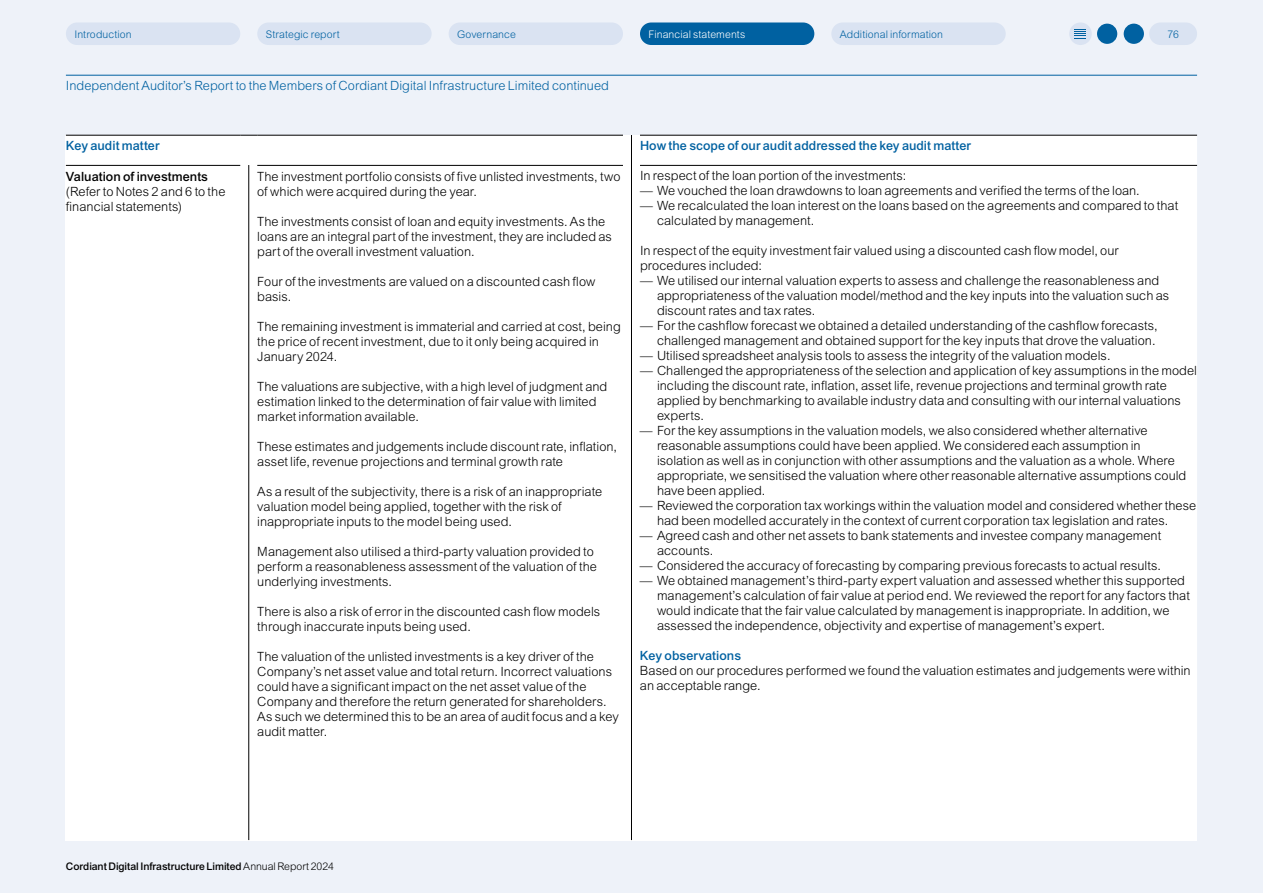
<style>
.page{position:relative;width:1263px;height:893px;background:#eef2f9}
.page>*{position:absolute;margin:0;border:0;box-sizing:border-box;transform-origin:0 0}
.t1{font:300 12.75px/15px "Arial MT Pro";letter-spacing:.005em;color:#000}
.t2{font:300 12.75px "Arial MT Pro";letter-spacing:.005em;color:#0061a1}
.t3{font:500 12.75px "Arial MT Pro";letter-spacing:.005em;color:#0061a1}
.t4{font:500 12.75px "Arial MT Pro";letter-spacing:.005em;color:#000}
.t5{font:300 10.5px "Arial MT Pro";letter-spacing:.01em;color:#0061a1}
.t6{font:500 10.5px "Arial MT Pro";letter-spacing:-.005em;color:#000}
.t7{font:300 10.5px "Arial MT Pro";letter-spacing:.01em;color:#fff}
.s1{font-weight:300}
</style>
<div class="page">
<hr style="left:66px;top:75px;width:1131px;height:1px;background:#0061a1">
<div style="left:66px;top:135px;width:1131px;height:705px;background:#fff"></div>
<hr style="left:640px;top:165px;width:557px;height:1px;background:#000">
<hr style="left:640px;top:135px;width:557px;height:1px;background:#000">
<hr style="left:66px;top:135px;width:174px;height:1px;background:#000">
<svg style="left:240px;top:135px;width:17px;height:1px"></svg>
<hr style="left:257px;top:135px;width:366px;height:1px;background:#000">
<hr style="left:66px;top:165px;width:174px;height:1px;background:#000">
<hr style="left:257px;top:165px;width:366px;height:1px;background:#000">
<hr style="left:631px;top:135px;width:1px;height:705px;background:#000">
<hr style="left:248px;top:165px;width:1px;height:675px;background:#000">
<div style="left:1097px;top:24px;width:20px;height:20px;background:#0061a1;border-radius:50%"></div>
<div style="left:1124px;top:24px;width:20px;height:20px;background:#0061a1;border-radius:50%"></div>
<div style="left:1069px;top:23px;width:23px;height:22px;background:#dae3f2;border-radius:50%"></div>
<svg style="left:1074px;top:29px;width:12px;height:10px"></svg>
<div style="left:257px;top:23px;width:175px;height:22px;background:#dae3f2;border-radius:11px"></div>
<div style="left:449px;top:23px;width:174px;height:22px;background:#dae3f2;border-radius:11px"></div>
<div style="left:640px;top:23px;width:174px;height:22px;background:#0061a1;border-radius:11px"></div>
<div style="left:1149px;top:23px;width:48px;height:22px;background:#dae3f2;border-radius:11px"></div>
<div style="left:831px;top:23px;width:175px;height:22px;background:#dae3f2;border-radius:11px"></div>
<div style="left:66px;top:23px;width:174px;height:22px;background:#dae3f2;border-radius:11px"></div>
<p class="t5" style="left:74px;top:28px;width:59px">Introduction</p>
<p class="t5" style="left:266px;top:28px;width:76px">Strategic report</p>
<p class="t5" style="left:457px;top:28px;width:60px">Governance</p>
<p class="t7" style="left:648px;top:28px;width:98px">Financial statements</p>
<p class="t5" style="left:840px;top:28px;width:105px">Additional information</p>
<p class="t5" style="left:1167px;top:28px;width:13px">76</p>
<p class="t2" style="left:66px;top:78px;width:545px">Independent Auditor’s Report to the Members of Cordiant Digital Infrastructure Limited continued</p>
<p class="t3" style="left:66px;top:138px;width:95px">Key audit matter</p>
<p class="t3" style="left:640px;top:138px;width:333px">How the scope of our audit addressed the key audit matter</p>
<p class="t4" style="left:66px;top:169px;width:144px">Valuation of investments</p>
<p class="t1" style="left:66px;top:184px;width:161px">(Refer to Notes 2 and 6 to the financial statements)</p>
<p class="t1" style="left:640px;top:169px;width:268px">In respect of the loan portion of the investments:</p>
<p class="t1" style="left:640px;top:184px;width:501px">— We vouched the loan drawdowns to loan agreements and verified the terms of the loan.</p>
<p class="t1" style="left:657px;top:199px;width:523px;text-indent:-17px">— We recalculated the loan interest on the loans based on the agreements and compared to that calculated by management.</p>
<p class="t1" style="left:640px;top:244px;width:480px">In respect of the equity investment fair valued using a discounted cash flow model, our procedures included:</p>
<p class="t1" style="left:657px;top:274px;width:514px;text-indent:-17px">— We utilised our internal valuation experts to assess and challenge the reasonableness and appropriateness of the valuation model/method and the key inputs into the valuation such as discount rates and tax rates.</p>
<p class="t1" style="left:640px;top:319px;width:519px;text-align:right">— For the cashflow forecast we obtained a detailed understanding of the cashflow forecasts, challenged management and obtained support for the key inputs that drove the valuation.</p>
<p class="t1" style="left:640px;top:349px;width:472px">— Utilised spreadsheet analysis tools to assess the integrity of the valuation models.</p>
<p class="t1" style="left:657px;top:364px;width:542px;text-indent:-17px">— Challenged the appropriateness of the selection and application of key assumptions in the model including the discount rate, inflation, asset life, revenue projections and terminal growth rate applied by benchmarking to available industry data and consulting with our internal valuations experts.</p>
<p class="t1" style="left:657px;top:424px;width:531px;text-indent:-17px">— For the key assumptions in the valuation models, we also considered whether alternative reasonable assumptions could have been applied. We considered each assumption in isolation as well as in conjunction with other assumptions and the valuation as a whole. Where appropriate, we sensitised the valuation where other reasonable alternative assumptions could have been applied.</p>
<p class="t1" style="left:657px;top:499px;width:541px;text-indent:-17px">— Reviewed the corporation tax workings within the valuation model and considered whether these had been modelled accurately in the context of current corporation tax legislation and rates.</p>
<p class="t1" style="left:657px;top:529px;width:506px;text-indent:-17px">— Agreed cash and other net assets to bank statements and investee company management accounts.</p>
<p class="t1" style="left:640px;top:559px;width:523px">— Considered the accuracy of forecasting by comparing previous forecasts to actual results.</p>
<p class="t1" style="left:657px;top:574px;width:534px;text-indent:-17px">— We obtained management’s third-party expert valuation and assessed whether this supported management’s calculation of fair value at period end. We reviewed the report for any factors that would indicate that the fair value calculated by management is inappropriate. In addition, we assessed the independence, objectivity and expertise of management’s expert.</p>
<p class="t3" style="left:640px;top:648px;width:103px">Key observations</p>
<p class="t1" style="left:640px;top:664px;width:552px">Based on our procedures performed we found the valuation estimates and judgements were within an acceptable range.</p>
<p class="t1" style="left:257px;top:169px;width:365px">The investment portfolio consists of five unlisted investments, two of which were acquired during the year.</p>
<p class="t1" style="left:257px;top:214px;width:356px">The investments consist of loan and equity investments. As the loans are an integral part of the investment, they are included as part of the overall investment valuation.</p>
<p class="t1" style="left:257px;top:274px;width:340px">Four of the investments are valued on a discounted cash flow basis.</p>
<p class="t1" style="left:257px;top:319px;width:365px">The remaining investment is immaterial and carried at cost, being the price of recent investment, due to it only being acquired in<br>January 2024.</p>
<p class="t1" style="left:257px;top:379px;width:352px">The valuations are subjective, with a high level of judgment and estimation linked to the determination of fair value with limited market information available.</p>
<p class="t1" style="left:257px;top:439px;width:361px">These estimates and judgements include discount rate, inflation, asset life, revenue projections and terminal growth rate</p>
<p class="t1" style="left:257px;top:484px;width:346px">As a result of the subjectivity, there is a risk of an inappropriate valuation model being applied, together with the risk of inappropriate inputs to the model being used.</p>
<p class="t1" style="left:257px;top:544px;width:341px">Management also utilised a third-party valuation provided to perform a reasonableness assessment of the valuation of the underlying investments.</p>
<p class="t1" style="left:257px;top:604px;width:344px">There is also a risk of error in the discounted cash flow models through inaccurate inputs being used.</p>
<p class="t1" style="left:257px;top:649px;width:363px">The valuation of the unlisted investments is a key driver of the Company’s net asset value and total return. Incorrect valuations could have a significant impact on the net asset value of the Company and therefore the return generated for shareholders.<br>As such we determined this to be an area of audit focus and a key audit matter.</p>
<p class="t6" style="left:66px;top:860px;width:269px">Cordiant Digital Infrastructure Limited <span class="s1">Annual Report 2024</span></p>
</div>
